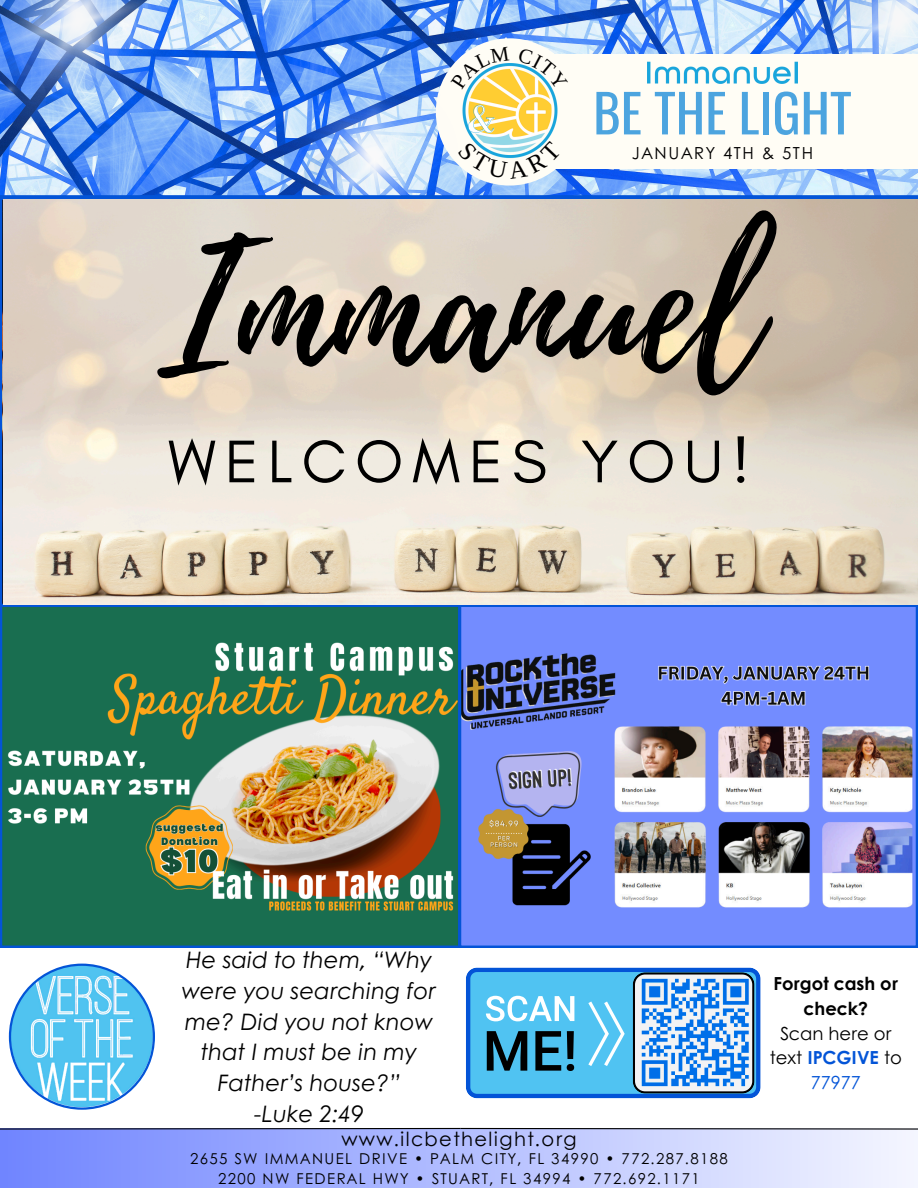
<style>
.page{position:relative;width:918px;height:1188px;background:#fff}
.page>*{position:absolute;margin:0;border:0;box-sizing:border-box;transform-origin:0 0}
.t1{font:179.55px "Playlist Script";color:#000}
.t2{font:61.2px "Glacial Indifference";letter-spacing:.145em;color:#000}
.t3{font:52.5px "Oswald";color:#4ca4df}
.t4{font:italic 22.65px/30.8px "Century Gothic";color:#000;text-align:center}
.t5{font:19.5px "Century Gothic";letter-spacing:.07em;color:#000}
.t6{font:18px/24.8px "Century Gothic";color:#000;text-align:center}
.t7{font:700 18px/24.8px "Century Gothic";color:#000;text-align:center}
.t8{font:16.65px "Century Gothic";letter-spacing:.1em;color:#000}
.t9{font:15px "Century Gothic";letter-spacing:.095em;color:#000}
.s1{font-weight:700;color:#0354d7}
.s2{color:#0354d7}
</style>
<div class="page">
<img style="left:236px;top:0;width:682px;height:195px">
<img style="left:0;top:0;width:236px;height:195px">
<img style="left:754px;top:0;width:164px;height:180px">
<div style="left:487px;top:55px;width:431px;height:114px;background:#fffdf5"></div>
<div style="left:436px;top:38px;width:147px;height:148px;background:#fffdf5;border-radius:50%"></div>
<img style="left:419px;top:64px;width:139px;height:77px">
<svg style="left:468px;top:105px;width:26px;height:28px"></svg>
<div style="left:0;top:1128px;width:918px;height:60px;background:linear-gradient(to right,#7085ff,#f4f6ff)"></div>
<svg style="left:0;top:1127px;width:918px;height:3px"></svg>
<img style="left:647px;top:61px;width:151px;height:23px">
<img style="left:283px;top:67px;width:176px;height:128px">
<svg style="left:9px;top:964px;width:146px;height:146px"></svg>
<svg style="left:466px;top:968px;width:294px;height:130px"></svg>
<div style="left:0;top:195px;width:918px;height:5px;background:#0354d7"></div>
<img style="left:460px;top:606px;width:458px;height:342px">
<svg style="left:0;top:605px;width:460px;height:343px;background:#588463"></svg>
<img style="left:4px;top:200px;width:914px;height:405px">
<svg style="left:451px;top:47px;width:59px;height:42px"></svg>
<svg style="left:518px;top:48px;width:50px;height:41px"></svg>
<svg style="left:458px;top:141px;width:104px;height:38px"></svg>
<h1 class="t3" style="left:593px;top:72px;width:260px">BE THE LIGHT</h1>
<p class="t8" style="left:632px;top:140px;width:183px">JANUARY 4TH &amp; 5TH</p>
<p class="t1" style="left:157px;top:180px;width:605px">Immanuel</p>
<p class="t2" style="left:168px;top:424px;width:583px">WELCOMES YOU!</p>
<p class="t4" style="left:181px;top:944px;width:256px">He said to them, “Why were you searching for me? Did you not know that I must be in my<br>Father’s house?”<br>-Luke 2:49</p>
<p class="t5" style="left:341px;top:1124px;width:237px">www.ilcbethelight.org</p>
<p class="t9" style="left:190px;top:1147px;width:539px">2655 SW IMMANUEL DRIVE • PALM CITY, FL 34990 • 772.287.8188</p>
<p class="t9" style="left:218px;top:1167px;width:483px">2200 NW FEDERAL HWY • STUART, FL 34994 • 772.692.1171</p>
<h3 class="t7" style="left:774px;top:970px;width:126px">Forgot cash or check?</h3>
<p class="t6" style="left:770px;top:1020px;width:134px">Scan here or text <span class="s1">IPCGIVE</span> to<br><span class="s2">77977</span></p>
</div>
